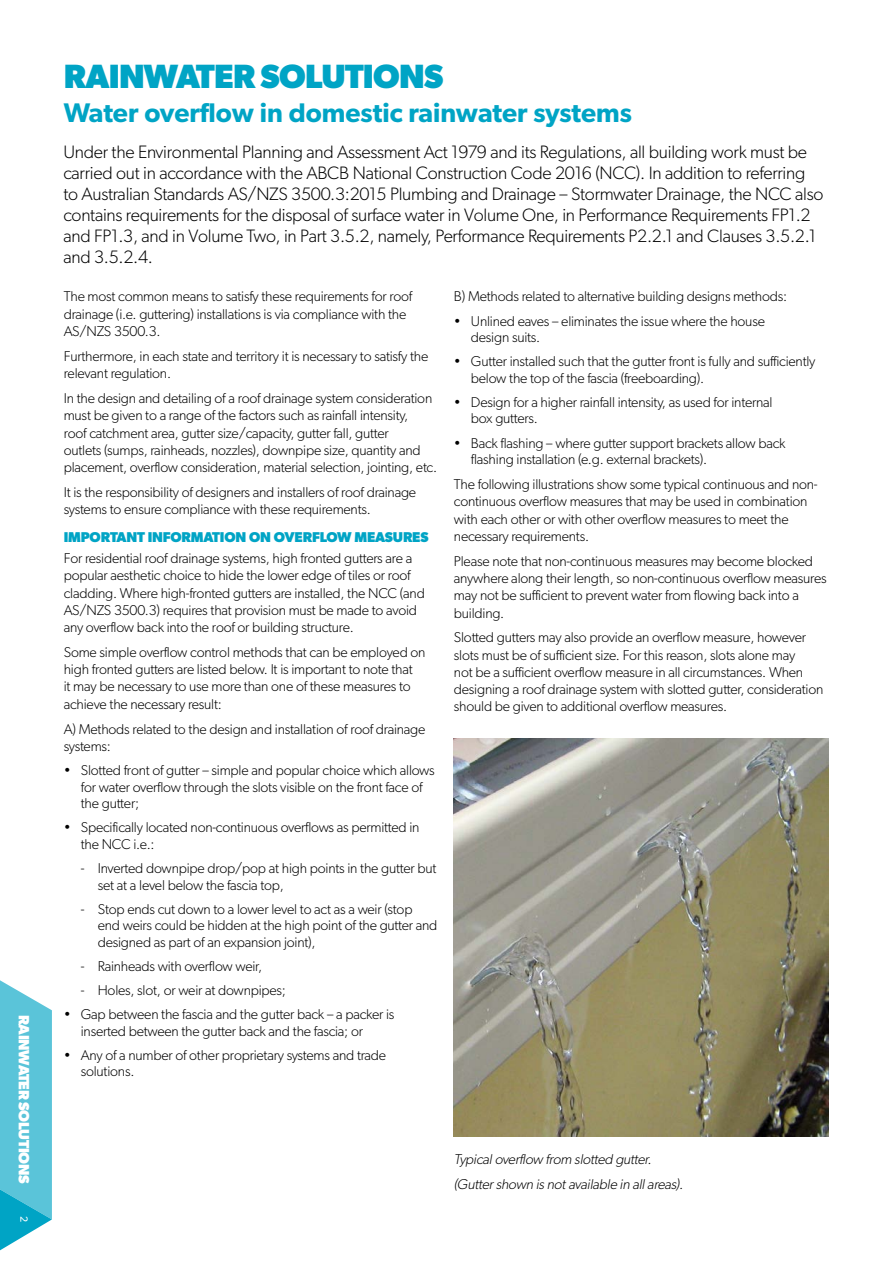
<style>
.page{position:relative;width:893px;height:1263px;background:#fff}
.page>*{position:absolute;margin:0;border:0;box-sizing:border-box;transform-origin:0 0}
.LYSAGHT_01_Titling{font:700 33.75px "Gibson";letter-spacing:-.02em;color:#00a4c5}
.LYSAGHT_01_Titling_S{font:600 27px "Gibson";color:#00a4c5}
.LYSAGHT_02_Intro_Par{font:300 18px/21px "Gibson";letter-spacing:-.015em;color:#000}
.t1{font:700 15px "Gibson";letter-spacing:-.02em;color:#fff}
.LYSAGHT_04_Body_Copy{font:300 14.25px/17.2px "Gibson";letter-spacing:-.015em;color:#000}
.LYSAGHT_07_Image_Cap{font:italic 300 14.25px "Gibson";color:#000}
.LYSAGHT_03_Body_head{font:700 14.25px "Gibson";letter-spacing:-.01em;color:#00a4c5}
.t2{font:10.5px "Gibson";color:#fff}
</style>
<div class="page">
<svg style="left:0;top:980px;width:52px;height:271px;background:#63c7db"></svg>
<img style="left:454px;top:739px;width:374px;height:397px">
<p class="t1" style="left:33px;top:1015px;width:170px;rotate:90deg">RAINWATER SOLUTIONS</p>
<p class="t2" style="left:30px;top:1216px;width:8px;rotate:90deg">2</p>
<p class="LYSAGHT_01_Titling" style="left:64px;top:56px;width:381px">RAINWATER SOLUTIONS</p>
<p class="LYSAGHT_01_Titling_S" style="left:64px;top:96px;width:570px">Water overflow in domestic rainwater systems</p>
<p class="LYSAGHT_02_Intro_Par" style="left:63px;top:141px;width:762px">Under the Environmental Planning and Assessment Act 1979 and its Regulations, all building work must be carried out in accordance with the ABCB National Construction Code 2016 (NCC). In addition to referring to Australian Standards AS/NZS 3500.3:2015 Plumbing and Drainage – Stormwater Drainage, the NCC also contains requirements for the disposal of surface water in Volume One, in Performance Requirements FP1.2 and FP1.3, and in Volume Two, in Part 3.5.2, namely, Performance Requirements P2.2.1 and Clauses 3.5.2.1 and 3.5.2.4.</p>
<p class="LYSAGHT_04_Body_Copy" style="left:64px;top:288px;width:350px">The most common means to satisfy these requirements for roof drainage (i.e. guttering) installations is via compliance with the<br>AS/NZS 3500.3.</p>
<p class="LYSAGHT_04_Body_Copy" style="left:64px;top:347px;width:366px">Furthermore, in each state and territory it is necessary to satisfy the relevant regulation.</p>
<p class="LYSAGHT_04_Body_Copy" style="left:64px;top:389px;width:375px">In the design and detailing of a roof drainage system consideration must be given to a range of the factors such as rainfall intensity,<br>roof catchment area, gutter size/capacity, gutter fall, gutter<br>outlets (sumps, rainheads, nozzles), downpipe size, quantity and placement, overflow consideration, material selection, jointing, etc.</p>
<p class="LYSAGHT_04_Body_Copy" style="left:64px;top:483px;width:354px">It is the responsibility of designers and installers of roof drainage systems to ensure compliance with these requirements.</p>
<p class="LYSAGHT_03_Body_head" style="left:64px;top:528px;width:366px">IMPORTANT INFORMATION ON OVERFLOW MEASURES</p>
<p class="LYSAGHT_04_Body_Copy" style="left:64px;top:549px;width:363px">For residential roof drainage systems, high fronted gutters are a popular aesthetic choice to hide the lower edge of tiles or roof cladding. Where high-fronted gutters are installed, the NCC (and AS/NZS 3500.3) requires that provision must be made to avoid any overflow back into the roof or building structure.</p>
<p class="LYSAGHT_04_Body_Copy" style="left:64px;top:643px;width:363px">Some simple overflow control methods that can be employed on high fronted gutters are listed below. It is important to note that<br>it may be necessary to use more than one of these measures to achieve the necessary result:</p>
<p class="LYSAGHT_04_Body_Copy" style="left:64px;top:720px;width:363px">A) Methods related to the design and installation of roof drainage systems:</p>
<p class="LYSAGHT_04_Body_Copy" style="left:81px;top:762px;width:355px;line-height:16.5px;text-indent:-17px">• Slotted front of gutter – simple and popular choice which allows for water overflow through the slots visible on the front face of the gutter;</p>
<p class="LYSAGHT_04_Body_Copy" style="left:81px;top:819px;width:340px;line-height:16.5px;text-indent:-17px">• Specifically located non-continuous overflows as permitted in the NCC i.e.:</p>
<p class="LYSAGHT_04_Body_Copy" style="left:98px;top:860px;width:340px;line-height:16.5px;text-indent:-17px">- Inverted downpipe drop/pop at high points in the gutter but set at a level below the fascia top,</p>
<p class="LYSAGHT_04_Body_Copy" style="left:98px;top:900px;width:341px;line-height:16.5px;text-indent:-17px">- Stop ends cut down to a lower level to act as a weir (stop end weirs could be hidden at the high point of the gutter and designed as part of an expansion joint),</p>
<p class="LYSAGHT_04_Body_Copy" style="left:81px;top:957px;width:183px">- Rainheads with overflow weir,</p>
<p class="LYSAGHT_04_Body_Copy" style="left:81px;top:981px;width:207px">- Holes, slot, or weir at downpipes;</p>
<p class="LYSAGHT_04_Body_Copy" style="left:81px;top:1006px;width:315px;line-height:16.5px;text-indent:-17px">• Gap between the fascia and the gutter back – a packer is inserted between the gutter back and the fascia; or</p>
<p class="LYSAGHT_04_Body_Copy" style="left:81px;top:1047px;width:307px;line-height:16.5px;text-indent:-17px">• Any of a number of other proprietary systems and trade solutions.</p>
<p class="LYSAGHT_04_Body_Copy" style="left:454px;top:288px;width:335px">B) Methods related to alternative building designs methods:</p>
<p class="LYSAGHT_04_Body_Copy" style="left:471px;top:312px;width:295px;line-height:16.5px;text-indent:-17px">• Unlined eaves – eliminates the issue where the house design suits.</p>
<p class="LYSAGHT_04_Body_Copy" style="left:471px;top:353px;width:346px;line-height:16.5px;text-indent:-17px">• Gutter installed such that the gutter front is fully and sufficiently below the top of the fascia (freeboarding).</p>
<p class="LYSAGHT_04_Body_Copy" style="left:471px;top:394px;width:303px;line-height:16.5px;text-indent:-17px">• Design for a higher rainfall intensity, as used for internal box gutters.</p>
<p class="LYSAGHT_04_Body_Copy" style="left:471px;top:434px;width:316px;line-height:16.5px;text-indent:-17px">• Back flashing – where gutter support brackets allow back flashing installation (e.g. external brackets).</p>
<p class="LYSAGHT_04_Body_Copy" style="left:454px;top:475px;width:365px">The following illustrations show some typical continuous and non&shy;continuous overflow measures that may be used in combination with each other or with other overflow measures to meet the necessary requirements.</p>
<p class="LYSAGHT_04_Body_Copy" style="left:454px;top:552px;width:374px">Please note that non-continuous measures may become blocked anywhere along their length, so non-continuous overflow measures may not be sufficient to prevent water from flowing back into a building.</p>
<p class="LYSAGHT_04_Body_Copy" style="left:454px;top:629px;width:371px">Slotted gutters may also provide an overflow measure, however slots must be of sufficient size. For this reason, slots alone may<br>not be a sufficient overflow measure in all circumstances. When designing a roof drainage system with slotted gutter, consideration should be given to additional overflow measures.</p>
<p class="LYSAGHT_07_Image_Cap" style="left:454px;top:1151px;width:202px">Typicaloverflow from slotted gutter.</p>
<p class="LYSAGHT_07_Image_Cap" style="left:454px;top:1176px;width:234px">(Guttershown isnotavailable in allareas).</p>
</div>
